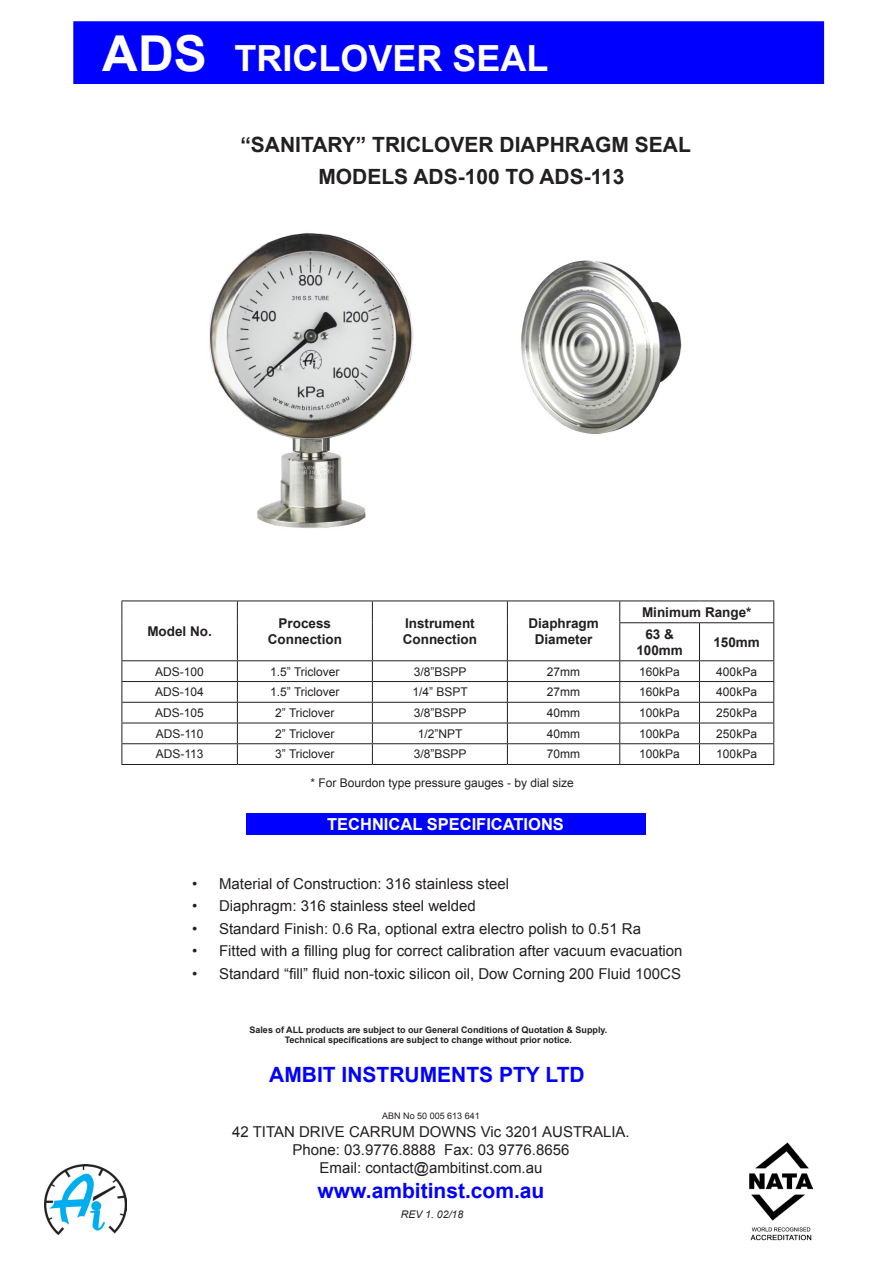
<style>
.page{position:relative;width:893px;height:1263px;background:#fff}
.page>*{position:absolute;margin:0;border:0;box-sizing:border-box;transform-origin:0 0}
.t1{font:700 36px "Arial";color:#fff}
.t2{font:700 21px "Arial";color:#231f20}
.t3{font:700 21px "Arial";color:#00f}
.t4{font:700 16.5px "Arial";color:#fff}
.t5{font:15px "Arial";color:#231f20}
.t6{font:700 13.5px/16.2px "Arial";color:#231f20;text-align:center}
.t7{font:12px "Arial";color:#231f20}
.t8{font:italic 10.5px "Arial";color:#231f20}
.t9{font:700 9px "Arial";color:#231f20}
.t10{font:9px "Arial";color:#231f20}
.s1{font-size:49.5px}
</style>
<div class="page">
<img style="left:750px;top:1142px;width:62px;height:99px">
<img style="left:45px;top:1165px;width:81px;height:70px">
<div style="left:74px;top:22px;width:749px;height:61px;background:#00f"></div>
<div style="left:73px;top:21px;width:751px;height:63px;border:2px solid #00f"></div>
<div style="left:246px;top:813px;width:399px;height:21px;background:#00f"></div>
<hr style="left:122px;top:600px;width:115px;height:1px;background:#231f20">
<svg style="left:122px;top:601px;width:1px;height:22px"></svg>
<hr style="left:122px;top:623px;width:1px;height:37px;background:#231f20">
<hr style="left:122px;top:660px;width:115px;height:1px;background:#231f20">
<hr style="left:122px;top:681px;width:115px;height:1px;background:#231f20">
<hr style="left:237px;top:681px;width:135px;height:1px;background:#231f20">
<hr style="left:372px;top:681px;width:135px;height:1px;background:#231f20">
<hr style="left:507px;top:681px;width:113px;height:1px;background:#231f20">
<hr style="left:620px;top:681px;width:79px;height:1px;background:#231f20">
<hr style="left:699px;top:681px;width:75px;height:1px;background:#231f20">
<hr style="left:122px;top:702px;width:115px;height:1px;background:#231f20">
<hr style="left:237px;top:702px;width:135px;height:1px;background:#231f20">
<hr style="left:372px;top:702px;width:135px;height:1px;background:#231f20">
<hr style="left:507px;top:702px;width:113px;height:1px;background:#231f20">
<hr style="left:620px;top:702px;width:79px;height:1px;background:#231f20">
<hr style="left:699px;top:702px;width:75px;height:1px;background:#231f20">
<hr style="left:122px;top:723px;width:115px;height:1px;background:#231f20">
<hr style="left:237px;top:723px;width:135px;height:1px;background:#231f20">
<hr style="left:372px;top:723px;width:135px;height:1px;background:#231f20">
<hr style="left:507px;top:723px;width:113px;height:1px;background:#231f20">
<hr style="left:620px;top:723px;width:79px;height:1px;background:#231f20">
<hr style="left:699px;top:723px;width:75px;height:1px;background:#231f20">
<hr style="left:122px;top:743px;width:115px;height:1px;background:#231f20">
<svg style="left:122px;top:661px;width:1px;height:103px"></svg>
<hr style="left:237px;top:743px;width:135px;height:1px;background:#231f20">
<svg style="left:237px;top:661px;width:1px;height:103px"></svg>
<hr style="left:372px;top:743px;width:135px;height:1px;background:#231f20">
<svg style="left:372px;top:661px;width:1px;height:103px"></svg>
<hr style="left:507px;top:743px;width:113px;height:1px;background:#231f20">
<svg style="left:507px;top:661px;width:1px;height:103px"></svg>
<hr style="left:620px;top:743px;width:79px;height:1px;background:#231f20">
<svg style="left:619px;top:661px;width:1px;height:103px"></svg>
<hr style="left:699px;top:743px;width:75px;height:1px;background:#231f20">
<svg style="left:699px;top:661px;width:1px;height:103px"></svg>
<svg style="left:773px;top:661px;width:1px;height:103px"></svg>
<hr style="left:122px;top:764px;width:115px;height:1px;background:#231f20">
<hr style="left:237px;top:764px;width:135px;height:1px;background:#231f20">
<hr style="left:372px;top:764px;width:135px;height:1px;background:#231f20">
<hr style="left:507px;top:764px;width:113px;height:1px;background:#231f20">
<hr style="left:620px;top:764px;width:79px;height:1px;background:#231f20">
<hr style="left:699px;top:764px;width:75px;height:1px;background:#231f20">
<hr style="left:237px;top:600px;width:135px;height:1px;background:#231f20">
<svg style="left:237px;top:601px;width:1px;height:22px"></svg>
<hr style="left:372px;top:600px;width:135px;height:1px;background:#231f20">
<svg style="left:372px;top:601px;width:1px;height:22px"></svg>
<hr style="left:507px;top:600px;width:113px;height:1px;background:#231f20">
<svg style="left:507px;top:601px;width:1px;height:22px"></svg>
<hr style="left:620px;top:600px;width:79px;height:1px;background:#231f20">
<svg style="left:619px;top:601px;width:1px;height:21px"></svg>
<hr style="left:699px;top:600px;width:75px;height:1px;background:#231f20">
<svg style="left:773px;top:601px;width:1px;height:21px"></svg>
<hr style="left:237px;top:623px;width:1px;height:37px;background:#231f20">
<hr style="left:372px;top:623px;width:1px;height:37px;background:#231f20">
<hr style="left:507px;top:623px;width:1px;height:37px;background:#231f20">
<hr style="left:619px;top:622px;width:80px;height:1px;background:#231f20">
<hr style="left:619px;top:623px;width:1px;height:37px;background:#231f20">
<hr style="left:699px;top:622px;width:75px;height:1px;background:#231f20">
<hr style="left:699px;top:623px;width:1px;height:37px;background:#231f20">
<hr style="left:773px;top:623px;width:1px;height:37px;background:#231f20">
<hr style="left:237px;top:660px;width:135px;height:1px;background:#231f20">
<hr style="left:372px;top:660px;width:135px;height:1px;background:#231f20">
<hr style="left:507px;top:660px;width:113px;height:1px;background:#231f20">
<hr style="left:620px;top:660px;width:79px;height:1px;background:#231f20">
<hr style="left:699px;top:660px;width:75px;height:1px;background:#231f20">
<img style="left:521px;top:260px;width:161px;height:174px">
<img style="left:209px;top:233px;width:205px;height:295px">
<p class="t1" style="left:102px;top:34px;width:448px"><span class="s1">ADS</span> TRICLOVER SEAL</p>
<p class="t2" style="left:240px;top:130px;width:452px">“SANITARY” TRICLOVER DIAPHRAGM SEAL</p>
<p class="t2" style="left:318px;top:163px;width:308px">MODELS ADS-100 TO ADS-113</p>
<p class="t6" style="left:147px;top:623px;width:66px">Model No.</p>
<p class="t6" style="left:268px;top:615px;width:76px">Process<br>Connection</p>
<p class="t6" style="left:403px;top:615px;width:76px;text-align:left">Instrument<br>Connection</p>
<p class="t6" style="left:528px;top:615px;width:72px">Diaphragm<br>Diameter</p>
<p class="t6" style="left:642px;top:604px;width:111px">Minimum Range*</p>
<p class="t6" style="left:636px;top:626px;width:48px">63 &amp;<br>100mm</p>
<p class="t6" style="left:713px;top:634px;width:48px">150mm</p>
<p class="t7" style="left:155px;top:663px;width:50px">ADS-100</p>
<p class="t7" style="left:270px;top:663px;width:71px">1.5” Triclover</p>
<p class="t7" style="left:414px;top:663px;width:54px">3/8”BSPP</p>
<p class="t7" style="left:547px;top:663px;width:35px">27mm</p>
<p class="t7" style="left:639px;top:663px;width:42px">160kPa</p>
<p class="t7" style="left:716px;top:663px;width:42px">400kPa</p>
<p class="t7" style="left:155px;top:684px;width:50px">ADS-104</p>
<p class="t7" style="left:270px;top:684px;width:71px">1.5” Triclover</p>
<p class="t7" style="left:412px;top:684px;width:57px">1/4” BSPT</p>
<p class="t7" style="left:547px;top:684px;width:35px">27mm</p>
<p class="t7" style="left:639px;top:684px;width:42px">160kPa</p>
<p class="t7" style="left:716px;top:684px;width:42px">400kPa</p>
<p class="t7" style="left:155px;top:705px;width:50px">ADS-105</p>
<p class="t7" style="left:275px;top:705px;width:61px">2” Triclover</p>
<p class="t7" style="left:414px;top:705px;width:54px">3/8”BSPP</p>
<p class="t7" style="left:547px;top:705px;width:35px">40mm</p>
<p class="t7" style="left:639px;top:705px;width:42px">100kPa</p>
<p class="t7" style="left:716px;top:705px;width:42px">250kPa</p>
<p class="t7" style="left:156px;top:726px;width:49px">ADS-110</p>
<p class="t7" style="left:275px;top:726px;width:61px">2” Triclover</p>
<p class="t7" style="left:418px;top:726px;width:46px">1/2”NPT</p>
<p class="t7" style="left:547px;top:726px;width:35px">40mm</p>
<p class="t7" style="left:639px;top:726px;width:42px">100kPa</p>
<p class="t7" style="left:716px;top:726px;width:42px">250kPa</p>
<p class="t7" style="left:156px;top:746px;width:49px">ADS-113</p>
<p class="t7" style="left:275px;top:746px;width:61px">3” Triclover</p>
<p class="t7" style="left:414px;top:746px;width:54px">3/8”BSPP</p>
<p class="t7" style="left:547px;top:746px;width:35px">70mm</p>
<p class="t7" style="left:639px;top:746px;width:42px">100kPa</p>
<p class="t7" style="left:716px;top:746px;width:42px">100kPa</p>
<p class="t7" style="left:310px;top:775px;width:265px">* For Bourdon type pressure gauges - by dial size</p>
<p class="t4" style="left:327px;top:813px;width:238px">TECHNICAL SPECIFICATIONS</p>
<p class="t5" style="left:192px;top:873px;width:319px">• Material of Construction: 316 stainless steel</p>
<p class="t5" style="left:192px;top:896px;width:285px">• Diaphragm: 316 stainless steel welded</p>
<p class="t5" style="left:192px;top:918px;width:450px">• Standard Finish: 0.6 Ra, optional extra electro polish to 0.51 Ra</p>
<p class="t5" style="left:192px;top:941px;width:492px">• Fitted with a filling plug for correct calibration after vacuum evacuation</p>
<p class="t5" style="left:192px;top:963px;width:490px">• Standard “fill” fluid non-toxic silicon oil, Dow Corning 200 Fluid 100CS</p>
<p class="t9" style="left:249px;top:1023px;width:359px">Sales of ALL products are subject to our General Conditions of Quotation &amp; Supply.</p>
<p class="t9" style="left:285px;top:1034px;width:289px">Technical specifications are subject to change without prior notice.</p>
<p class="t3" style="left:269px;top:1060px;width:317px">AMBIT INSTRUMENTS PTY LTD</p>
<p class="t10" style="left:382px;top:1110px;width:99px">ABN No 50 005 613 641</p>
<p class="t5" style="left:232px;top:1122px;width:399px">42 TITAN DRIVE CARRUM DOWNS Vic 3201 AUSTRALIA.</p>
<p class="t5" style="left:293px;top:1140px;width:278px">Phone: 03.9776.8888 Fax: 03 9776.8656</p>
<p class="t5" style="left:320px;top:1158px;width:224px">Email: contact@ambitinst.com.au</p>
<p class="t3" style="left:318px;top:1177px;width:228px">www.ambitinst.com.au</p>
<p class="t8" style="left:401px;top:1208px;width:64px">REV 1. 02/18</p>
</div>
